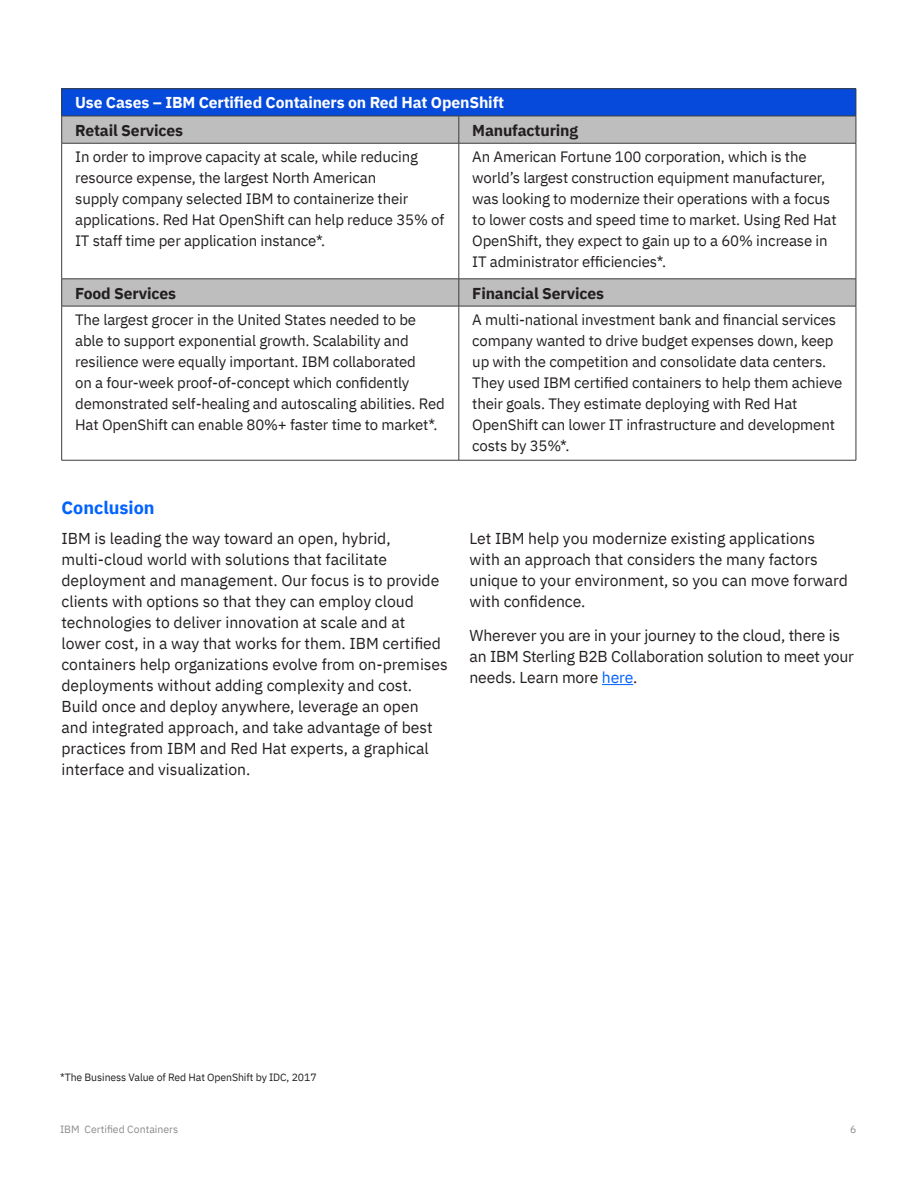
<style>
.page{position:relative;width:918px;height:1188px;background:#fff}
.page>*{position:absolute;margin:0;border:0;box-sizing:border-box;transform-origin:0 0}
.t1{font:700 18px "IBM Plex Sans";color:#0062ff}
.t2{font:15.75px/21px "IBM Plex Sans";color:#231f20}
.t3{font:700 15.75px "IBM Plex Sans";letter-spacing:-.01em;color:#231f20}
.t4{font:700 15.75px "IBM Plex Sans";letter-spacing:-.01em;color:#fff}
.t5{font:15px/21px "IBM Plex Sans";letter-spacing:-.01em;color:#231f20}
.t6{font:10.5px "IBM Plex Sans";letter-spacing:-.01em;color:#231f20}
.t7{font:10.5px "IBM Plex Sans";color:#8c8c8c}
.s1{color:#0062ff}
</style>
<div class="page">
<div style="left:62px;top:89px;width:794px;height:27px;background:#054ada"></div>
<svg style="left:62px;top:117px;width:794px;height:189px"></svg>
<hr style="left:62px;top:88px;width:397px;height:1px;background:#3d3d3d">
<hr style="left:459px;top:88px;width:397px;height:1px;background:#3d3d3d">
<hr style="left:62px;top:116px;width:397px;height:1px;background:#3d3d3d">
<svg style="left:61px;top:89px;width:1px;height:54px"></svg>
<hr style="left:459px;top:116px;width:397px;height:1px;background:#3d3d3d">
<svg style="left:459px;top:116px;width:1px;height:27px"></svg>
<svg style="left:856px;top:89px;width:1px;height:54px"></svg>
<hr style="left:62px;top:143px;width:397px;height:1px;background:#3d3d3d">
<hr style="left:61px;top:143px;width:1px;height:136px;background:#3d3d3d">
<hr style="left:459px;top:143px;width:397px;height:1px;background:#3d3d3d">
<hr style="left:459px;top:143px;width:1px;height:136px;background:#3d3d3d">
<hr style="left:856px;top:143px;width:1px;height:136px;background:#3d3d3d">
<hr style="left:62px;top:279px;width:397px;height:1px;background:#3d3d3d">
<svg style="left:61px;top:279px;width:1px;height:27px"></svg>
<hr style="left:459px;top:279px;width:397px;height:1px;background:#3d3d3d">
<svg style="left:459px;top:279px;width:1px;height:27px"></svg>
<svg style="left:856px;top:279px;width:1px;height:27px"></svg>
<hr style="left:62px;top:306px;width:397px;height:1px;background:#3d3d3d">
<hr style="left:61px;top:306px;width:1px;height:154px;background:#3d3d3d">
<hr style="left:459px;top:306px;width:397px;height:1px;background:#3d3d3d">
<hr style="left:459px;top:306px;width:1px;height:154px;background:#3d3d3d">
<hr style="left:856px;top:306px;width:1px;height:154px;background:#3d3d3d">
<hr style="left:62px;top:460px;width:397px;height:1px;background:#3d3d3d">
<hr style="left:459px;top:460px;width:397px;height:1px;background:#3d3d3d">
<hr style="left:602px;top:684px;width:31px;height:1px;background:#0062ff">
<p class="t4" style="left:75px;top:90px;width:431px">Use Cases – IBM Certified Containers on Red Hat OpenShift</p>
<p class="t3" style="left:75px;top:118px;width:109px">Retail Services</p>
<p class="t3" style="left:472px;top:118px;width:107px">Manufacturing</p>
<p class="t5" style="left:75px;top:145px;width:371px">In order to improve capacity at scale, while reducing resource expense, the largest North American<br>supply company selected IBM to containerize their applications. Red Hat OpenShift can help reduce 35% of IT staff time per application instance*.</p>
<p class="t5" style="left:472px;top:145px;width:366px">An American Fortune 100 corporation, which is the world’s largest construction equipment manufacturer, was looking to modernize their operations with a focus to lower costs and speed time to market. Using Red Hat OpenShift, they expect to gain up to a 60% increase in IT administrator efficiencies*.</p>
<p class="t3" style="left:75px;top:280px;width:102px">Food Services</p>
<p class="t3" style="left:472px;top:280px;width:133px">Financial Services</p>
<p class="t5" style="left:75px;top:308px;width:371px">The largest grocer in the United States needed to be able to support exponential growth. Scalability and resilience were equally important. IBM collaborated<br>on a four-week proof-of-concept which confidently demonstrated self-healing and autoscaling abilities. Red Hat OpenShift can enable 80%+ faster time to market*.</p>
<p class="t5" style="left:472px;top:308px;width:372px">A multi-national investment bank and financial services company wanted to drive budget expenses down, keep up with the competition and consolidate data centers.<br>They used IBM certified containers to help them achieve their goals. They estimate deploying with Red Hat OpenShift can lower IT infrastructure and development costs by 35%*.</p>
<p class="t1" style="left:62px;top:494px;width:95px">Conclusion</p>
<p class="t2" style="left:62px;top:527px;width:388px">IBM is leading the way toward an open, hybrid, multi-cloud world with solutions that facilitate deployment and management. Our focus is to provide clients with options so that they can employ cloud technologies to deliver innovation at scale and at lower cost, in a way that works for them. IBM certified containers help organizations evolve from on-premises deployments without adding complexity and cost.<br>Build once and deploy anywhere, leverage an open and integrated approach, and take advantage of best practices from IBM and Red Hat experts, a graphical interface and visualization.</p>
<p class="t2" style="left:470px;top:526px;width:380px">Let IBM help you modernize existing applications with an approach that considers the many factors unique to your environment, so you can move forward with confidence.</p>
<p class="t2" style="left:470px;top:624px;width:386px">Wherever you are in your journey to the cloud, there is an IBM Sterling B2B Collaboration solution to meet your needs. Learn more <span class="s1">here</span>.</p>
<p class="t6" style="left:60px;top:1069px;width:258px">*The Business Value of Red Hat OpenShift by IDC, 2017</p>
<p class="t7" style="left:60px;top:1121px;width:120px">IBM Certified Containers</p>
<p class="t7" style="left:850px;top:1121px;width:8px">6</p>
</div>
